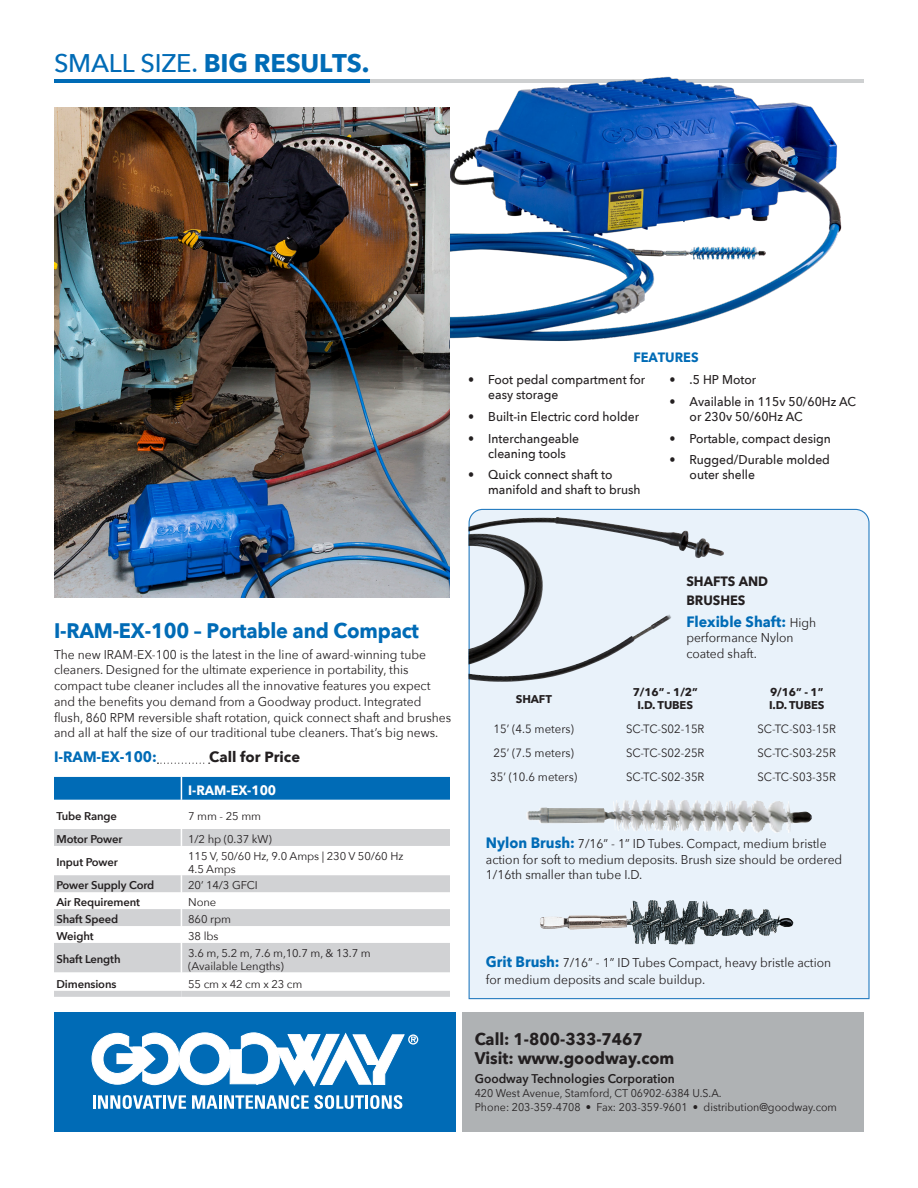
<style>
.page{position:relative;width:918px;height:1188px;background:#fff}
.page>*{position:absolute;margin:0;border:0;box-sizing:border-box;transform-origin:0 0}
.t1{font:700 25.5px "Avenir Next";letter-spacing:-.01em;color:#006bb6}
.t2{font:700 21px "Avenir Next";letter-spacing:-.01em;color:#006bb6;scale:.95 1}
.prod_pg_text{font:700 16.8px "Avenir Next";color:#231f20;scale:.95 1}
.prod_pg_text-2{font:700 15px "Avenir Next";color:#006bb6;scale:.95 1}
.prod_pg_text-3{font:700 14.7px "Avenir Next";color:#231f20}
.prod_pg_text-4{font:700 13.5px/19px "Avenir Next";color:#231f20;scale:.95 1}
.t3{font:700 13.5px "Avenir Next";color:#fff;scale:.95 1}
.t4{font:700 13.5px "Avenir Next";color:#006bb6;scale:.95 1}
._2021_body_copy{font:12.75px/15.8px "Avenir Next";color:#231f20;scale:.95 1}
.t5{font:500 12.75px/15px "Avenir Next";color:#231f20;scale:.95 1}
.prod_pg_text-5{font:12.75px/15.8px "Avenir Next";color:#231f20;scale:.95 1}
.prod_pg_text-6{font:600 12.6px "Avenir Next";color:#231f20;scale:.95 1}
.prod_pg_text-7{font:12px "Avenir Next";color:#231f20;scale:.95 1}
.prod_pg_text-8{font:11.25px/13.2px "Avenir Next";letter-spacing:-.01em;color:#231f20}
.prod_pg_text-9{font:11.25px "Avenir Next";letter-spacing:-.01em;color:#231f20;scale:.95 1}
.t6{font:600 11.25px "Avenir Next";letter-spacing:-.01em;color:#231f20}
.t7{font:700 11.25px "Avenir Next";letter-spacing:-.01em;color:#231f20}
.s1{font-weight:500}
.s2{font-weight:400}
.s3{font-weight:400;font-size:12.75px;color:#231f20}
.s4{font-weight:700;font-size:15px;color:#006bb6}
</style>
<div class="page">
<svg style="left:468px;top:508px;width:402px;height:492px"></svg>
<div style="left:54px;top:1012px;width:402px;height:120px;background:#006bb6"></div>
<div style="left:462px;top:1012px;width:402px;height:120px;background:#afb2b4"></div>
<svg style="left:92px;top:1032px;width:326px;height:77px"></svg>
<svg style="left:54px;top:777px;width:396px;height:196px"></svg>
<div style="left:54px;top:991px;width:127px;height:6px;background:#d1d2d4"></div>
<div style="left:181px;top:991px;width:269px;height:6px;background:#d1d2d4"></div>
<hr style="left:54px;top:79px;width:810px;height:4px;background:#ced0d1">
<hr style="left:54px;top:79px;width:315px;height:4px;background:#006bb6">
<svg style="left:157px;top:763px;width:53px;height:1px"></svg>
<img style="left:469px;top:517px;width:255px;height:148px">
<img style="left:540px;top:900px;width:110px;height:29px">
<img style="left:526px;top:799px;width:121px;height:22px">
<img style="left:450px;top:76px;width:392px;height:265px">
<img style="left:54px;top:107px;width:396px;height:490px">
<p class="t1" style="left:54px;top:41px;width:317px"><span class="s1">SMALL SIZE.</span> BIG RESULTS.</p>
<p class="t4" style="left:633px;top:346px;width:70px">FEATURES</p>
<p class="t5" style="left:488px;top:372px;width:167px;text-indent:-20px"><span class="s2">•</span> Foot pedal compartment for easy storage</p>
<p class="t5" style="left:468px;top:408px;width:182px"><span class="s2">•</span> Built-in Electric cord holder</p>
<p class="t5" style="left:468px;top:430px;width:119px;text-align:center"><span class="s2">•</span> Interchangeable cleaning tools</p>
<p class="t5" style="left:488px;top:467px;width:162px;text-indent:-20px"><span class="s2">•</span> Quick connect shaft to manifold and shaft to brush</p>
<p class="t5" style="left:669px;top:372px;width:93px"><span class="s2">•</span> .5 HP Motor</p>
<p class="t5" style="left:690px;top:393px;width:177px;text-indent:-20px"><span class="s2">•</span> Available in 115v 50/60Hz AC or 230v 50/60Hz AC</p>
<p class="t5" style="left:669px;top:430px;width:172px"><span class="s2">•</span> Portable, compact design</p>
<p class="t5" style="left:690px;top:452px;width:149px;text-indent:-20px"><span class="s2">•</span> Rugged/Durable molded outer shelle</p>
<p class="t2" style="left:54px;top:612px;width:386px">I-RAM-EX-100 – Portable and Compact</p>
<p class="_2021_body_copy" style="left:54px;top:646px;width:420px">The new IRAM-EX-100 is the latest in the line of award-winning tube cleaners. Designed for the ultimate experience in portability, this compact tube cleaner includes all the innovative features you expect and the benefits you demand from a Goodway product. Integrated flush, 860 RPM reversible shaft rotation, quick connect shaft and brushes and all at half the size of our traditional tube cleaners. That’s big news.</p>
<p class="prod_pg_text-2" style="left:54px;top:744px;width:110px">I-RAM-EX-100:</p>
<p class="prod_pg_text-3" style="left:209px;top:744px;width:92px">Call for Price</p>
<p class="t3" style="left:188px;top:779px;width:94px">I-RAM-EX-100</p>
<p class="t6" style="left:56px;top:806px;width:62px">Tube Range</p>
<p class="prod_pg_text-8" style="left:188px;top:809px;width:74px">7 mm - 25 mm</p>
<p class="t6" style="left:56px;top:830px;width:68px">Motor Power</p>
<p class="prod_pg_text-8" style="left:188px;top:832px;width:85px">1/2 hp (0.37 kW)</p>
<p class="t6" style="left:56px;top:853px;width:63px">Input Power</p>
<p class="prod_pg_text-8" style="left:188px;top:849px;width:217px">115 V, 50/60 Hz, 9.0 Amps | 230 V 50/60 Hz<br>4.5 Amps</p>
<p class="t6" style="left:56px;top:876px;width:100px">Power Supply Cord</p>
<p class="prod_pg_text-8" style="left:188px;top:878px;width:71px">20’ 14/3 GFCI</p>
<p class="t6" style="left:56px;top:893px;width:85px">Air Requirement</p>
<p class="prod_pg_text-8" style="left:188px;top:895px;width:30px">None</p>
<p class="t6" style="left:56px;top:910px;width:63px">Shaft Speed</p>
<p class="prod_pg_text-8" style="left:188px;top:912px;width:44px">860 rpm</p>
<p class="t6" style="left:56px;top:927px;width:39px">Weight</p>
<p class="prod_pg_text-8" style="left:188px;top:929px;width:32px">38 lbs</p>
<p class="t6" style="left:56px;top:950px;width:66px">Shaft Length</p>
<p class="prod_pg_text-8" style="left:188px;top:946px;width:184px">3.6 m, 5.2 m, 7.6 m,10.7 m, &amp; 13.7 m (Available Lengths)</p>
<p class="t6" style="left:56px;top:975px;width:62px">Dimensions</p>
<p class="prod_pg_text-8" style="left:188px;top:977px;width:116px">55 cm x 42 cm x 23 cm</p>
<p class="t7" style="left:516px;top:689px;width:38px">SHAFT</p>
<p class="prod_pg_text-4" style="left:686px;top:571px;width:88px">SHAFTS AND<br>BRUSHES</p>
<p class="prod_pg_text-2" style="left:686px;top:608px;width:138px">Flexible Shaft: <span class="s3">High</span></p>
<p class="prod_pg_text-5" style="left:686px;top:630px;width:114px">performance Nylon coated shaft.</p>
<p class="t7" style="left:633px;top:682px;width:67px">7/16” - 1/2”</p>
<p class="t7" style="left:638px;top:696px;width:57px">I.D. TUBES</p>
<p class="t7" style="left:770px;top:682px;width:55px">9/16” - 1”</p>
<p class="t7" style="left:769px;top:696px;width:57px">I.D. TUBES</p>
<p class="prod_pg_text-7" style="left:494px;top:719px;width:86px">15’ (4.5 meters)</p>
<p class="prod_pg_text-7" style="left:626px;top:719px;width:84px">SC-TC-S02-15R</p>
<p class="prod_pg_text-7" style="left:758px;top:719px;width:84px">SC-TC-S03-15R</p>
<p class="prod_pg_text-7" style="left:494px;top:743px;width:86px">25’ (7.5 meters)</p>
<p class="prod_pg_text-7" style="left:626px;top:743px;width:84px">SC-TC-S02-25R</p>
<p class="prod_pg_text-7" style="left:758px;top:743px;width:84px">SC-TC-S03-25R</p>
<p class="prod_pg_text-7" style="left:490px;top:767px;width:93px">35’ (10.6 meters)</p>
<p class="prod_pg_text-7" style="left:626px;top:767px;width:84px">SC-TC-S02-35R</p>
<p class="prod_pg_text-7" style="left:758px;top:767px;width:84px">SC-TC-S03-35R</p>
<p class="_2021_body_copy" style="left:486px;top:835px;width:377px"><span class="s4">Nylon Brush:</span> 7/16” - 1” ID Tubes. Compact, medium bristle action for soft to medium deposits. Brush size should be ordered<br>1/16th smaller than tube I.D.</p>
<p class="_2021_body_copy" style="left:486px;top:954px;width:365px;line-height:16.5px"><span class="s4">Grit Brush:</span> 7/16” - 1” ID Tubes Compact, heavy bristle action for medium deposits and scale buildup.</p>
<p class="prod_pg_text" style="left:475px;top:1025px;width:179px">Call: 1-800-333-7467</p>
<p class="prod_pg_text" style="left:475px;top:1043px;width:212px">Visit: www.goodway.com</p>
<p class="prod_pg_text-6" style="left:475px;top:1068px;width:212px">Goodway Technologies Corporation</p>
<p class="prod_pg_text-9" style="left:475px;top:1084px;width:261px">420 West Avenue, Stamford, CT 06902-6384 U.S.A.</p>
<p class="prod_pg_text-9" style="left:475px;top:1098px;width:383px">Phone: 203-359-4708 • Fax: 203-359-9601 • distribution@goodway.com</p>
</div>
